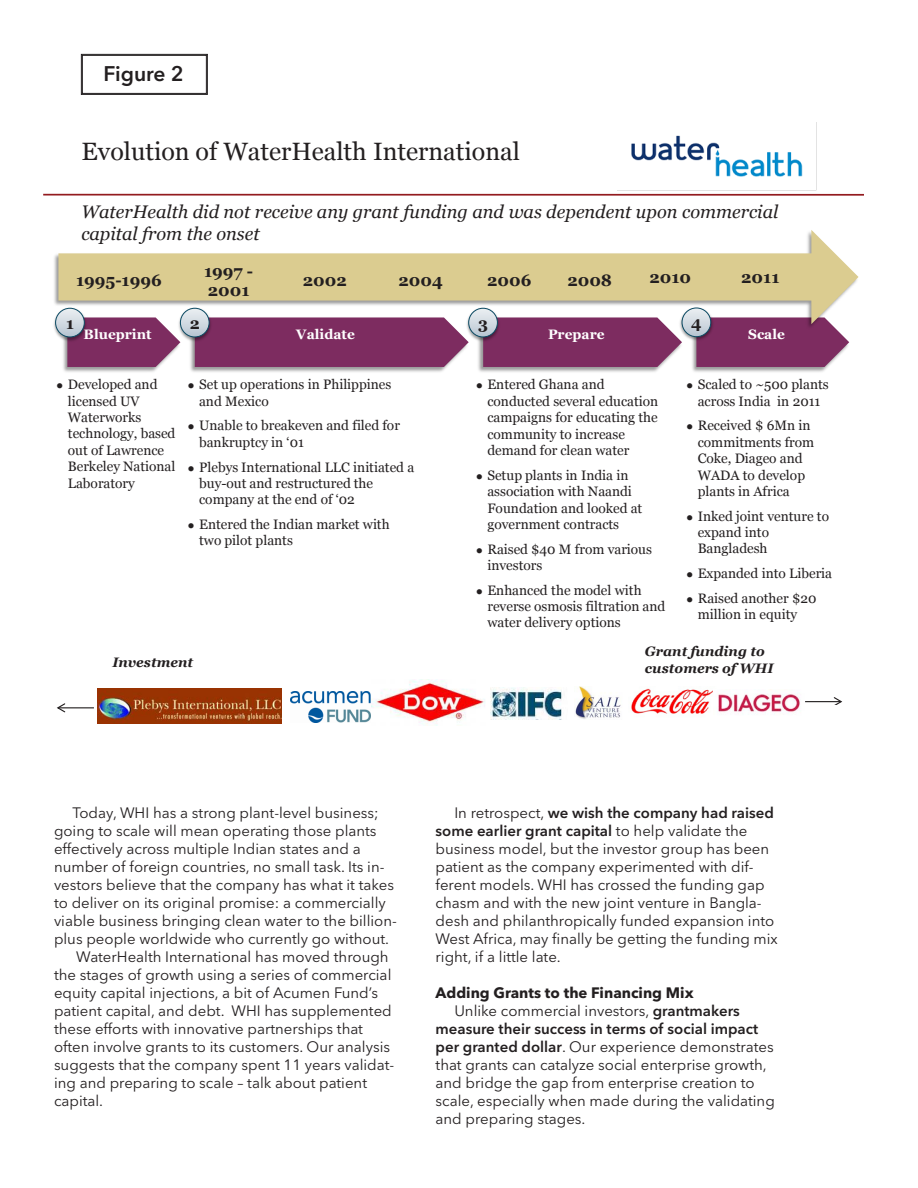
<style>
.page{position:relative;width:918px;height:1188px;background:#fff}
.page>*{position:absolute;margin:0;border:0;box-sizing:border-box;transform-origin:0 0}
.t1{font:25.05px "Georgia";color:#231f20}
.t2{font:600 21px "Avenir Next LT Pro";color:#231f20}
.t3{font:italic 18.15px/21.9px "Georgia";color:#231f20}
.t4{font:700 16.5px/19.8px "Georgia";color:#231f20}
.t5{font:700 16.05px "Georgia";color:#231f20}
.t6{font:15px/18px "Avenir Next LT Pro";color:#231f20}
.t7{font:700 15px "Avenir Next LT Pro";color:#231f20}
.t8{font:13.65px/16.4px "Georgia";color:#231f20}
.t9{font:italic 700 13.65px/16.4px "Georgia";letter-spacing:.005em;color:#231f20}
.t10{font:700 13.65px "Georgia";color:#fff}
.s1{font-weight:600}
</style>
<div class="page">
<hr style="left:43px;top:194px;width:821px;height:2px;background:#931b1f">
<img style="left:692px;top:342px;width:158px;height:30px">
<svg style="left:696px;top:331px;width:153px;height:36px;background:#853a6a"></svg>
<svg style="left:58px;top:230px;width:801px;height:94px;fill:#dbcc90"></svg>
<img style="left:63px;top:315px;width:113px;height:57px">
<svg style="left:67px;top:317px;width:113px;height:50px;background:#8a4271"></svg>
<img style="left:478px;top:315px;width:200px;height:57px">
<svg style="left:483px;top:317px;width:199px;height:50px;background:#853969"></svg>
<img style="left:61px;top:338px;width:27px;height:5px">
<img style="left:54px;top:306px;width:37px;height:32px">
<svg style="left:56px;top:308px;width:28px;height:29px"></svg>
<div style="left:55px;top:308px;width:30px;height:29px;border:1px solid #0b4a63;border-radius:50%"></div>
<img style="left:464px;top:306px;width:38px;height:37px">
<img style="left:465px;top:306px;width:40px;height:32px">
<svg style="left:469px;top:308px;width:28px;height:29px"></svg>
<div style="left:468px;top:308px;width:30px;height:29px;border:1px solid #0b4a63;border-radius:50%"></div>
<img style="left:678px;top:337px;width:37px;height:6px">
<img style="left:678px;top:306px;width:41px;height:31px">
<svg style="left:682px;top:308px;width:29px;height:29px"></svg>
<div style="left:682px;top:308px;width:29px;height:29px;border:1px solid #0b4a63;border-radius:50%"></div>
<img style="left:290px;top:691px;width:80px;height:31px">
<img style="left:490px;top:688px;width:72px;height:31px">
<hr style="left:58px;top:707px;width:36px;height:1px;background:#231f20">
<svg style="left:57px;top:703px;width:9px;height:10px"></svg>
<hr style="left:805px;top:701px;width:36px;height:1px;background:#231f20">
<svg style="left:833px;top:697px;width:10px;height:8px"></svg>
<img style="left:371px;top:680px;width:114px;height:45px">
<img style="left:98px;top:689px;width:183px;height:34px">
<img style="left:575px;top:686px;width:46px;height:33px">
<img style="left:631px;top:688px;width:82px;height:26px">
<img style="left:718px;top:694px;width:82px;height:20px">
<img style="left:190px;top:315px;width:281px;height:57px">
<div style="left:195px;top:317px;width:274px;height:50px;background:#7d2c60"></div>
<img style="left:176px;top:338px;width:37px;height:5px">
<img style="left:176px;top:306px;width:41px;height:32px">
<svg style="left:180px;top:308px;width:29px;height:29px"></svg>
<div style="left:180px;top:308px;width:30px;height:29px;border:1px solid #0b4a63;border-radius:50%"></div>
<img style="left:631px;top:135px;width:172px;height:42px">
<svg style="left:81px;top:54px;width:127px;height:41px"></svg>
<div style="left:82px;top:55px;width:125px;height:39px;border:1px solid #231f20"></div>
<p class="t2" style="left:103px;top:61px;width:82px">Figure 2</p>
<p class="t1" style="left:82px;top:137px;width:440px">Evolution of WaterHealth International</p>
<p class="t3" style="left:81px;top:201px;width:698px">WaterHealth did not receive any grant funding and was dependent upon commercial capital from the onset</p>
<p class="t4" style="left:567px;top:271px;width:46px">2008</p>
<p class="t4" style="left:649px;top:267px;width:43px">2010</p>
<p class="t4" style="left:204px;top:261px;width:50px">1997 -<br>2001</p>
<p class="t4" style="left:76px;top:271px;width:87px">1995-1996</p>
<p class="t4" style="left:303px;top:271px;width:45px">2002</p>
<p class="t4" style="left:399px;top:271px;width:46px">2004</p>
<p class="t4" style="left:487px;top:271px;width:46px">2006</p>
<p class="t4" style="left:741px;top:267px;width:40px">2011</p>
<p class="t10" style="left:84px;top:326px;width:69px">Blueprint</p>
<p class="t10" style="left:548px;top:326px;width:58px">Prepare</p>
<p class="t5" style="left:66px;top:313px;width:9px">1</p>
<p class="t5" style="left:478px;top:313px;width:12px">3</p>
<p class="t5" style="left:691px;top:312px;width:12px">4</p>
<p class="t5" style="left:190px;top:313px;width:12px">2</p>
<p class="t10" style="left:748px;top:326px;width:38px">Scale</p>
<p class="t10" style="left:296px;top:326px;width:60px">Validate</p>
<p class="t8" style="left:199px;top:377px;width:194px;text-indent:-11px">● Set up operations in Philippines and Mexico</p>
<p class="t8" style="left:199px;top:418px;width:202px;text-indent:-11px">● Unable to breakeven and filed for bankruptcy in ‘01</p>
<p class="t8" style="left:199px;top:459px;width:217px;text-indent:-11px">● Plebys International LLC initiated a buy-out and restructured the company at the end of ‘02</p>
<p class="t8" style="left:199px;top:516px;width:192px;text-indent:-11px">● Entered the Indian market with two pilot plants</p>
<p class="t8" style="left:68px;top:377px;width:109px;text-indent:-11px">● Developed and licensed UV<br>Waterworks technology, based out of Lawrence<br>Berkeley National<br>Laboratory</p>
<p class="t8" style="left:686px;top:377px;width:144px;text-align:center">● Scaled to ~500 plants across India in 2011</p>
<p class="t8" style="left:487px;top:377px;width:172px;text-indent:-11px">● Entered Ghana and conducted several education campaigns for educating the community to increase demand for clean water</p>
<p class="t8" style="left:487px;top:467px;width:156px;text-indent:-11px">● Setup plants in India in association with Naandi<br>Foundation and looked at government contracts</p>
<p class="t8" style="left:487px;top:541px;width:166px;text-indent:-11px">● Raised $40 M from various investors</p>
<p class="t8" style="left:487px;top:582px;width:179px;text-indent:-11px">● Enhanced the model with reverse osmosis filtration and water delivery options</p>
<p class="t9" style="left:645px;top:643px;width:130px">Grant funding to customers of WHI</p>
<p class="t8" style="left:698px;top:418px;width:118px;text-indent:-11px">● Received $ 6Mn in commitments from<br>Coke, Diageo and<br>WADA to develop plants in Africa</p>
<p class="t8" style="left:698px;top:508px;width:133px;text-indent:-11px">● Inked joint venture to expand into<br>Bangladesh</p>
<p class="t8" style="left:686px;top:565px;width:147px">● Expanded into Liberia</p>
<p class="t8" style="left:686px;top:590px;width:132px;text-align:center">● Raised another $20 million in equity</p>
<p class="t9" style="left:112px;top:654px;width:82px">Investment</p>
<p class="t6" style="left:54px;top:803px;width:326px;text-indent:18px">Today, WHI has a strong plant-level business; going to scale will mean operating those plants effectively across multiple Indian states and a</p>
<p class="t6" style="left:54px;top:857px;width:344px">number of foreign countries, no small task. Its in&shy;vestors believe that the company has what it takes to deliver on its original promise: a commercially viable business bringing clean water to the billion&shy;plus people worldwide who currently go without.</p>
<p class="t6" style="left:54px;top:947px;width:342px;text-indent:22px">WaterHealth International has moved through the stages of growth using a series of commercial equity capital injections, a bit of Acumen Fund’s patient capital, and debt. WHI has supplemented these efforts with innovative partnerships that often involve grants to its customers. Our analysis suggests that the company spent 11 years validat&shy;ing and preparing to scale – talk about patient capital.</p>
<p class="t6" style="left:436px;top:803px;width:344px;text-indent:19px">In retrospect, <span class="s1">we wish the company had raised some earlier grant capital</span> to help validate the business model, but the investor group has been patient as the company experimented with dif&shy;ferent models. WHI has crossed the funding gap chasm and with the new joint venture in Bangla&shy;desh and philanthropically funded expansion into West Africa, may finally be getting the funding mix right, if a little late.</p>
<p class="t7" style="left:436px;top:983px;width:259px">Adding Grants to the Financing Mix</p>
<p class="t6" style="left:454px;top:1001px;width:287px">Unlike commercial investors, <span class="s1">grantmakers</span></p>
<p class="t6" style="left:436px;top:1019px;width:341px"><span class="s1">measure their success in terms of social impact per granted dollar</span>. Our experience demonstrates that grants can catalyze social enterprise growth, and bridge the gap from enterprise creation to scale, especially when made during the validating and preparing stages.</p>
</div>
